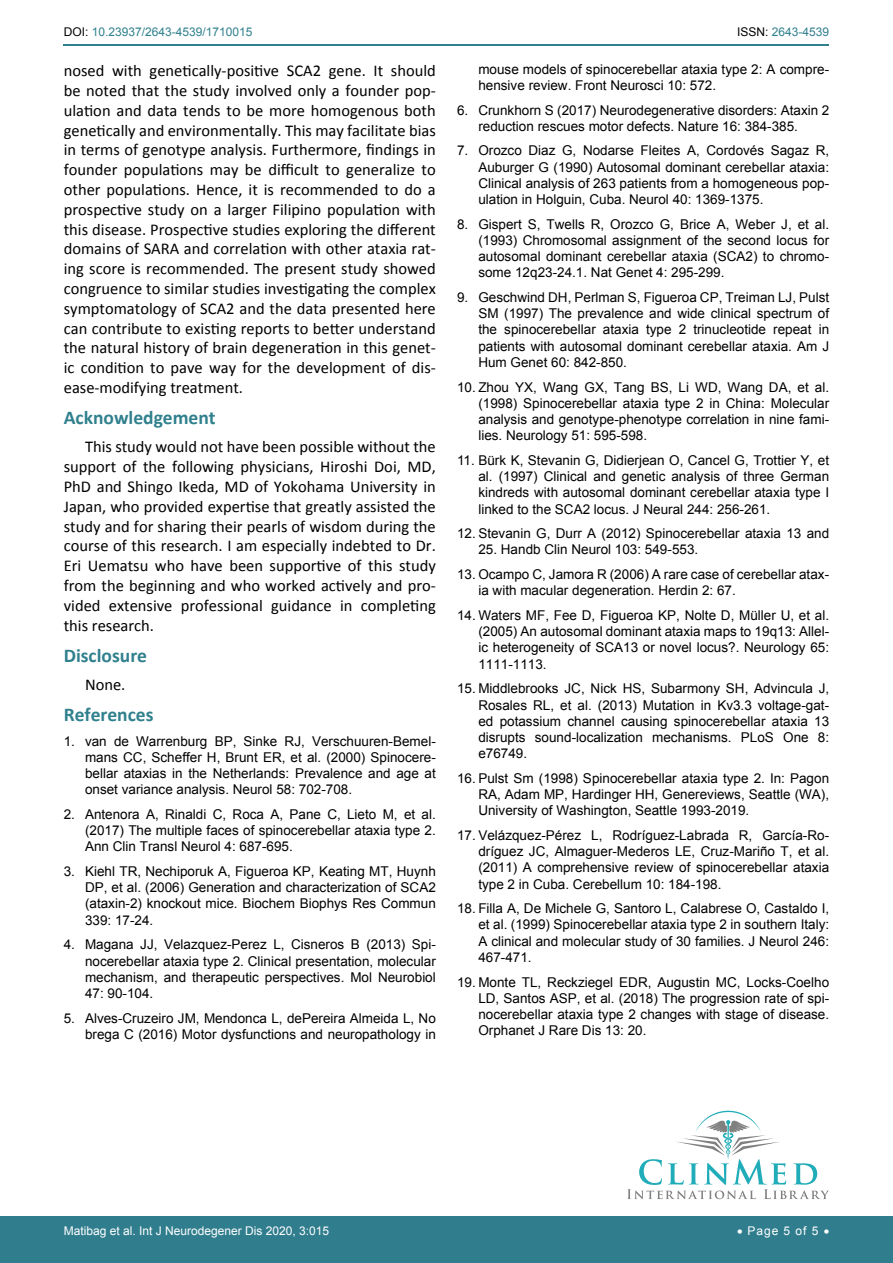
<style>
.page{position:relative;width:893px;height:1263px;background:#fff}
.page>*{position:absolute;margin:0;border:0;box-sizing:border-box;transform-origin:0 0}
.t1{font:700 19.5px "Calibri";color:#30808d}
.t2{font:16.5px/19.8px "Calibri";color:#000;text-align:justify}
.t3{font:13.5px/16.2px "Arial";color:#000;text-align:justify}
.t4{font:12px "Arial";color:#fff}
.t5{font:12px "Arial";color:#30808d}
.s1{color:#000}
</style>
<div class="page">
<hr style="left:64px;top:44px;width:765px;height:2px;background:#30808d">
<div style="left:0;top:1217px;width:893px;height:46px;background:#307d8d"></div>
<svg style="left:627px;top:1111px;width:202px;height:88px"></svg>
<p class="t5" style="left:64px;top:24px;width:190px"><span class="s1">DOI:</span> 10.23937/2643-4539/1710015</p>
<p class="t5" style="left:737px;top:24px;width:94px"><span class="s1">ISSN:</span> 2643-4539</p>
<p class="t2" style="left:64px;top:61px;width:374px">nosed with genetically-positive SCA2 gene. It should be noted that the study involved only a founder pop&shy;ulation and data tends to be more homogenous both genetically and environmentally. This may facilitate bias in terms of genotype analysis. Furthermore, findings in founder populations may be difficult to generalize to other populations. Hence, it is recommended to do a prospective study on a larger Filipino population with this disease. Prospective studies exploring the different domains of SARA and correlation with other ataxia rat&shy;ing score is recommended. The present study showed congruence to similar studies investigating the complex symptomatology of SCA2 and the data presented here can contribute to existing reports to better understand the natural history of brain degeneration in this genet&shy;ic condition to pave way for the development of dis&shy;ease-modifying treatment.</p>
<h1 class="t1" style="left:64px;top:405px;width:153px">Acknowledgement</h1>
<p class="t2" style="left:64px;top:437px;width:374px;text-indent:21px">This study would not have been possible without the support of the following physicians, Hiroshi Doi, MD, PhD and Shingo Ikeda, MD of Yokohama University in Japan, who provided expertise that greatly assisted the study and for sharing their pearls of wisdom during the course of this research. I am especially indebted to Dr.<br>Eri Uematsu who have been supportive of this study from the beginning and who worked actively and pro&shy;vided extensive professional guidance in completing this research.</p>
<h1 class="t1" style="left:64px;top:643px;width:85px">Disclosure</h1>
<p class="t2" style="left:85px;top:674px;width:42px">None.</p>
<h1 class="t1" style="left:64px;top:702px;width:91px">References</h1>
<p class="t3" style="left:85px;top:733px;width:352px;text-indent:-21px">1. van de Warrenburg BP, Sinke RJ, Verschuuren-Bemel&shy;mans CC, Scheffer H, Brunt ER, et al. (2000) Spinocere&shy;bellar ataxias in the Netherlands: Prevalence and age at onset variance analysis. Neurol 58: 702-708.</p>
<p class="t3" style="left:85px;top:806px;width:352px;text-indent:-21px">2. Antenora A, Rinaldi C, Roca A, Pane C, Lieto M, et al. (2017) The multiple faces of spinocerebellar ataxia type 2.<br>Ann Clin Transl Neurol 4: 687-695.</p>
<p class="t3" style="left:85px;top:863px;width:352px;text-indent:-21px">3. Kiehl TR, Nechiporuk A, Figueroa KP, Keating MT, Huynh DP, et al. (2006) Generation and characterization of SCA2 (ataxin-2) knockout mice. Biochem Biophys Res Commun 339: 17-24.</p>
<p class="t3" style="left:85px;top:936px;width:352px;text-indent:-21px">4. Magana JJ, Velazquez-Perez L, Cisneros B (2013) Spi&shy;nocerebellar ataxia type 2. Clinical presentation, molecular mechanism, and therapeutic perspectives. Mol Neurobiol 47: 90-104.</p>
<p class="t3" style="left:64px;top:1010px;width:374px;text-align:right">5. Alves-Cruzeiro JM, Mendonca L, dePereira Almeida L, No brega C (2016) Motor dysfunctions and neuropathology in</p>
<p class="t3" style="left:478px;top:61px;width:352px">mouse models of spinocerebellar ataxia type 2: A compre&shy;hensive review. Front Neurosci 10: 572.</p>
<p class="t3" style="left:478px;top:102px;width:352px;text-indent:-21px">6. Crunkhorn S (2017) Neurodegenerative disorders: Ataxin 2 reduction rescues motor defects. Nature 16: 384-385.</p>
<p class="t3" style="left:478px;top:143px;width:352px;text-indent:-21px">7. Orozco Diaz G, Nodarse Fleites A, Cordovés Sagaz R, Auburger G (1990) Autosomal dominant cerebellar ataxia:<br>Clinical analysis of 263 patients from a homogeneous pop&shy;ulation in Holguin, Cuba. Neurol 40: 1369-1375.</p>
<p class="t3" style="left:478px;top:216px;width:352px;text-indent:-21px">8. Gispert S, Twells R, Orozco G, Brice A, Weber J, et al. (1993) Chromosomal assignment of the second locus for autosomal dominant cerebellar ataxia (SCA2) to chromo&shy;some 12q23-24.1. Nat Genet 4: 295-299.</p>
<p class="t3" style="left:478px;top:289px;width:352px;text-indent:-21px">9. Geschwind DH, Perlman S, Figueroa CP, Treiman LJ, Pulst SM (1997) The prevalence and wide clinical spectrum of the spinocerebellar ataxia type 2 trinucleotide repeat in patients with autosomal dominant cerebellar ataxia. Am J Hum Genet 60: 842-850.</p>
<p class="t3" style="left:478px;top:379px;width:352px;text-indent:-21px">10. Zhou YX, Wang GX, Tang BS, Li WD, Wang DA, et al. (1998) Spinocerebellar ataxia type 2 in China: Molecular analysis and genotype-phenotype correlation in nine fami&shy;lies. Neurology 51: 595-598.</p>
<p class="t3" style="left:478px;top:452px;width:352px;text-indent:-21px">11. Bürk K, Stevanin G, Didierjean O, Cancel G, Trottier Y, et al. (1997) Clinical and genetic analysis of three German kindreds with autosomal dominant cerebellar ataxia type I linked to the SCA2 locus. J Neural 244: 256-261.</p>
<p class="t3" style="left:457px;top:525px;width:374px">12. Stevanin G, Durr A (2012) Spinocerebellar ataxia 13 and</p>
<p class="t3" style="left:478px;top:542px;width:221px">25. Handb Clin Neurol 103: 549-553.</p>
<p class="t3" style="left:478px;top:566px;width:352px;text-indent:-21px">13. Ocampo C, Jamora R (2006) A rare case of cerebellar atax&shy;ia with macular degeneration. Herdin 2: 67.</p>
<p class="t3" style="left:478px;top:607px;width:352px;text-indent:-21px">14. Waters MF, Fee D, Figueroa KP, Nolte D, Müller U, et al. (2005) An autosomal dominant ataxia maps to 19q13: Allel&shy;ic heterogeneity of SCA13 or novel locus?. Neurology 65:<br>1111-1113.</p>
<p class="t3" style="left:478px;top:681px;width:352px;text-indent:-21px">15. Middlebrooks JC, Nick HS, Subarmony SH, Advincula J, Rosales RL, et al. (2013) Mutation in Kv3.3 voltage-gat&shy;ed potassium channel causing spinocerebellar ataxia 13 disrupts sound-localization mechanisms. PLoS One 8: e76749.</p>
<p class="t3" style="left:478px;top:770px;width:352px;text-indent:-21px">16. Pulst Sm (1998) Spinocerebellar ataxia type 2. In: Pagon RA, Adam MP, Hardinger HH, Genereviews, Seattle (WA), University of Washington, Seattle 1993-2019.</p>
<p class="t3" style="left:478px;top:827px;width:352px;text-indent:-21px">17. Velázquez-Pérez L, Rodríguez-Labrada R, García-Ro&shy;dríguez JC, Almaguer-Mederos LE, Cruz-Mariño T, et al. (2011) A comprehensive review of spinocerebellar ataxia type 2 in Cuba. Cerebellum 10: 184-198.</p>
<p class="t3" style="left:478px;top:900px;width:352px;text-indent:-21px">18. Filla A, De Michele G, Santoro L, Calabrese O, Castaldo I, et al. (1999) Spinocerebellar ataxia type 2 in southern Italy:<br>A clinical and molecular study of 30 families. J Neurol 246:<br>467-471.</p>
<p class="t3" style="left:478px;top:974px;width:352px;text-indent:-21px">19. Monte TL, Reckziegel EDR, Augustin MC, Locks-Coelho LD, Santos ASP, et al. (2018) The progression rate of spi&shy;nocerebellar ataxia type 2 changes with stage of disease.<br>Orphanet J Rare Dis 13: 20.</p>
<p class="t4" style="left:64px;top:1223px;width:267px">Matibag et al. Int J Neurodegener Dis 2020, 3:015</p>
<p class="t4" style="left:737px;top:1223px;width:94px">• Page 5 of 5 •</p>
</div>
